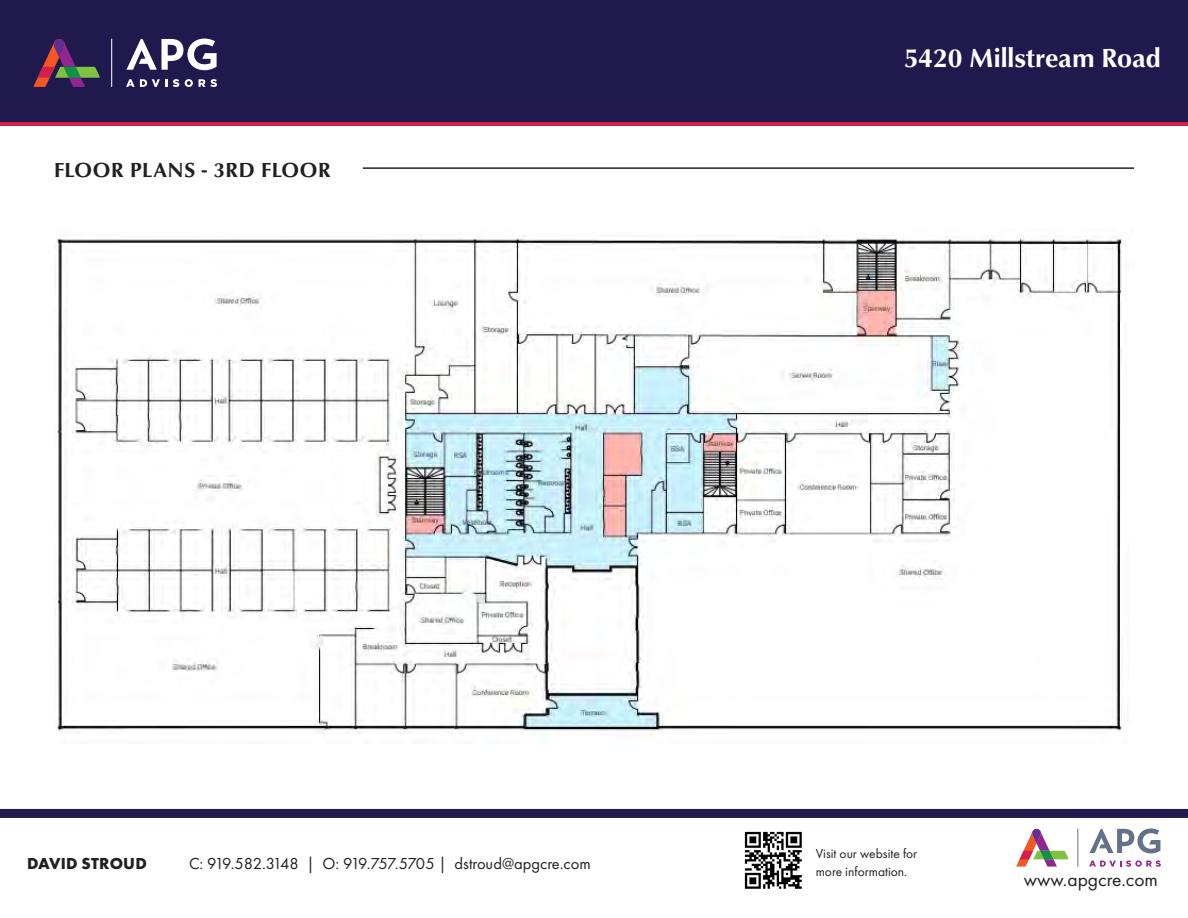
<style>
.page{position:relative;width:1188px;height:918px;background:#fff}
.page>*{position:absolute;margin:0;border:0;box-sizing:border-box;transform-origin:0 0}
.t1{font:700 27px "Classico URW";color:#fff}
.t2{font:700 21px "Classico URW";letter-spacing:.03em;color:#231f20}
.t3{font:19.5px "Futura PT";color:#231f20}
.t4{font:16.5px "Futura PT";color:#231f20}
.t5{font:700 16.5px "Futura PT";letter-spacing:.01em;color:#231f20}
.t6{font:13.5px/18px "Futura PT";color:#231f20}
</style>
<div class="page">
<div style="left:0;top:0;width:1188px;height:126px;background:#d61e4a"></div>
<div style="left:0;top:0;width:1188px;height:122px;background:#20194e"></div>
<hr style="left:111px;top:39px;width:1px;height:48px;background:#fff">
<svg style="left:126px;top:79px;width:41px;height:8px"></svg>
<svg style="left:173px;top:79px;width:6px;height:8px"></svg>
<svg style="left:185px;top:79px;width:8px;height:8px"></svg>
<svg style="left:199px;top:79px;width:18px;height:8px"></svg>
<svg style="left:33px;top:39px;width:67px;height:48px"></svg>
<svg style="left:126px;top:39px;width:91px;height:31px"></svg>
<hr style="left:1077px;top:829px;width:1px;height:37px;background:#637286">
<svg style="left:1089px;top:860px;width:72px;height:7px"></svg>
<svg style="left:1016px;top:829px;width:53px;height:38px"></svg>
<svg style="left:1089px;top:829px;width:71px;height:24px"></svg>
<img style="left:744px;top:831px;width:58px;height:58px">
<div style="left:0;top:809px;width:1188px;height:9px;background:#20194e"></div>
<hr style="left:363px;top:167px;width:771px;height:2px;background:#231f20">
<img style="left:56px;top:237px;width:1066px;height:506px">
<p class="t2" style="left:54px;top:155px;width:278px">FLOOR PLANS - 3RD FLOOR</p>
<h1 class="t1" style="left:903px;top:38px;width:259px">5420 Millstream Road</h1>
<p class="t5" style="left:27px;top:852px;width:121px">DAVID STROUD</p>
<p class="t4" style="left:189px;top:853px;width:403px">C: 919.582.3148 | O: 919.757.5705 | dstroud@apgcre.com</p>
<p class="t6" style="left:816px;top:844px;width:103px">Visit our website for more information.</p>
<p class="t3" style="left:1024px;top:868px;width:136px">www.apgcre.com</p>
</div>
